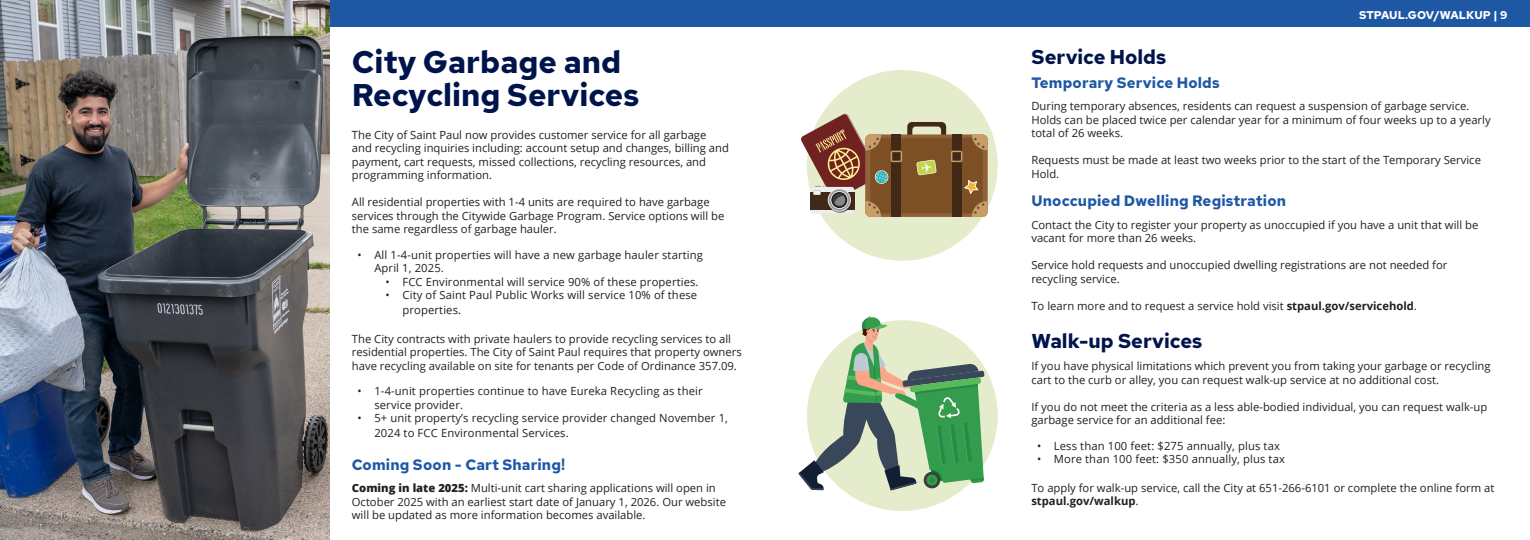
<style>
.page{position:relative;width:1530px;height:540px;background:#fff}
.page>*{position:absolute;margin:0;border:0;box-sizing:border-box;transform-origin:0 0}
.t1{font:700 31.25px/33.8px "Red Hat Text";color:#00144c}
.t2{font:700 20px "Red Hat Text";color:#00144c}
.t3{font:700 15px "Red Hat Text";letter-spacing:.01em;color:#1e58a5}
.Body_Text{font:11.25px/13.5px "Open Sans";color:#231f20}
.Page_Header{font:700 11.25px "Red Hat Text";letter-spacing:.005em;color:#fff}
.s1{font-weight:800}
.s2{font-weight:700}
</style>
<div class="page">
<div style="left:0;top:0;width:788px;height:27px;background:#1e58a5"></div>
<div style="left:742px;top:0;width:788px;height:27px;background:#1e58a5"></div>
<img style="left:0;top:0;width:329px;height:540px">
<div style="left:807px;top:320px;width:191px;height:191px;background:#e5eccb;border-radius:50%"></div>
<div style="left:807px;top:70px;width:191px;height:191px;background:#e5eccb;border-radius:50%"></div>
<svg style="left:799px;top:316px;width:185px;height:174px"></svg>
<svg style="left:801px;top:113px;width:187px;height:104px"></svg>
<h2 class="t1" style="left:352px;top:45px;width:289px">City Garbage and<br>Recycling Services</h2>
<p class="Body_Text" style="left:352px;top:127px;width:379px">The City of Saint Paul now provides customer service for all garbage and recycling inquiries including: account setup and changes, billing and payment, cart requests, missed collections, recycling resources, and programming information.</p>
<p class="Body_Text" style="left:352px;top:195px;width:374px">All residential properties with 1-4 units are required to have garbage services through the Citywide Garbage Program. Service options will be the same regardless of garbage hauler.</p>
<p class="Body_Text" style="left:374px;top:248px;width:330px;text-indent:-17px">• All 1-4-unit properties will have a new garbage hauler starting<br>April 1, 2025.</p>
<p class="Body_Text" style="left:386px;top:275px;width:314px">• FCC Environmental will service 90% of these properties.</p>
<p class="Body_Text" style="left:403px;top:287px;width:296px;line-height:15px;text-indent:-17px">• City of Saint Paul Public Works will service 10% of these properties.</p>
<p class="Body_Text" style="left:352px;top:331px;width:391px">The City contracts with private haulers to provide recycling services to all residential properties. The City of Saint Paul requires that property owners have recycling available on site for tenants per Code of Ordinance 357.09.</p>
<p class="Body_Text" style="left:374px;top:384px;width:330px;text-indent:-17px">• 1-4-unit properties continue to have Eureka Recycling as their service provider.</p>
<p class="Body_Text" style="left:374px;top:410px;width:355px;line-height:15px;text-indent:-17px">• 5+ unit property’s recycling service provider changed November 1,<br>2024 to FCC Environmental Services.</p>
<h3 class="t3" style="left:352px;top:455px;width:215px">Coming Soon - Cart Sharing!</h3>
<p class="Body_Text" style="left:352px;top:481px;width:376px"><span class="s1">Coming in late 2025:</span> Multi-unit cart sharing applications will open in<br>October 2025 with an earliest start date of January 1, 2026. Our website will be updated as more information becomes available.</p>
<p class="Page_Header" style="left:1359px;top:8px;width:150px">STPAUL.GOV/WALKUP | 9</p>
<h2 class="t2" style="left:1031px;top:44px;width:136px">Service Holds</h2>
<h3 class="t3" style="left:1031px;top:73px;width:190px">Temporary Service Holds</h3>
<p class="Body_Text" style="left:1031px;top:99px;width:461px">During temporary absences, residents can request a suspension of garbage service.<br>Holds can be placed twice per calendar year for a minimum of four weeks up to a yearly total of 26 weeks.</p>
<p class="Body_Text" style="left:1031px;top:153px;width:451px">Requests must be made at least two weeks prior to the start of the Temporary Service<br>Hold.</p>
<h3 class="t3" style="left:1031px;top:191px;width:256px">Unoccupied Dwelling Registration</h3>
<p class="Body_Text" style="left:1031px;top:217px;width:448px">Contact the City to register your property as unoccupied if you have a unit that will be vacant for more than 26 weeks.</p>
<p class="Body_Text" style="left:1031px;top:258px;width:418px">Service hold requests and unoccupied dwelling registrations are not needed for</p>
<p class="Body_Text" style="left:1031px;top:271px;width:90px">recycling service.</p>
<p class="Body_Text" style="left:1031px;top:298px;width:387px">To learn more and to request a service hold visit <span class="s2">stpaul.gov/servicehold</span>.</p>
<h2 class="t2" style="left:1031px;top:327px;width:173px">Walk-up Services</h2>
<p class="Body_Text" style="left:1031px;top:359px;width:461px">If you have physical limitations which prevent you from taking your garbage or recycling cart to the curb or alley, you can request walk-up service at no additional cost.</p>
<p class="Body_Text" style="left:1031px;top:399px;width:457px">If you do not meet the criteria as a less able-bodied individual, you can request walk-up garbage service for an additional fee:</p>
<p class="Body_Text" style="left:1037px;top:439px;width:244px">• Less than 100 feet: $275 annually, plus tax</p>
<p class="Body_Text" style="left:1037px;top:452px;width:249px">• More than 100 feet: $350 annually, plus tax</p>
<p class="Body_Text" style="left:1031px;top:480px;width:464px">To apply for walk-up service, call the City at 651-266-6101 or complete the online form at <span class="s2">stpaul.gov/walkup</span>.</p>
</div>
